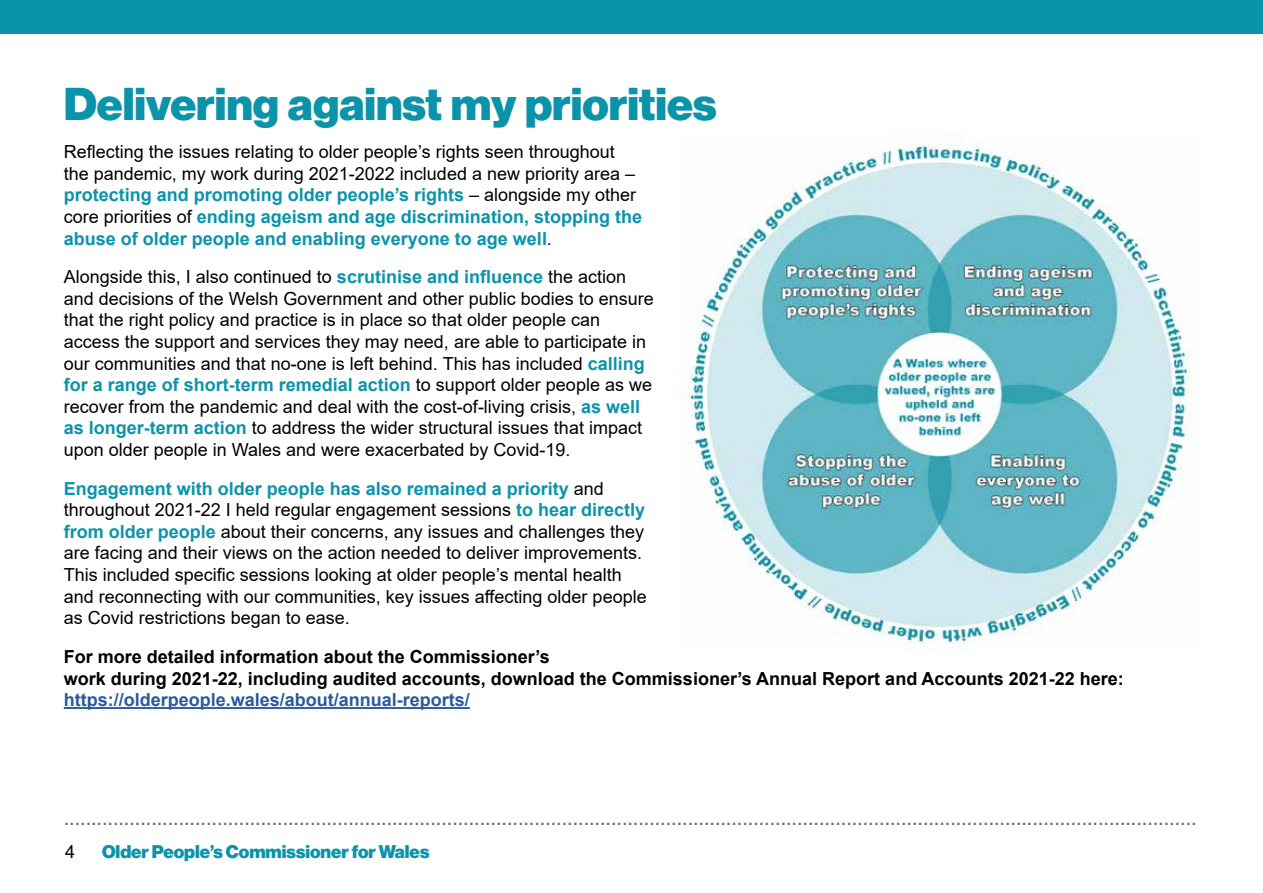
<style>
.page{position:relative;width:1263px;height:893px;background:#fff}
.page>*{position:absolute;margin:0;border:0;box-sizing:border-box;transform-origin:0 0}
.t1{font:45px "N Haas Grotesk DS Pro 95 Blk";color:#0b93aa}
.t2{font:24px "Arial Narrow";color:#616260}
.t3{font:18px/21.6px "Arial";color:#000}
.t4{font:700 18px/21.6px "Arial";color:#000}
.t5{font:700 18px "Arial";color:#275b9b}
.t6{font:18px "N Haas Grotesk DS Pro 95 Blk";color:#0b93aa}
.s1{font-weight:700;color:#0b93aa}
</style>
<div class="page">
<div style="left:0;top:0;width:1263px;height:34px;background:#0b93aa"></div>
<hr style="left:64px;top:707px;width:406px;height:2px;background:#275b9b">
<img style="left:680px;top:134px;width:519px;height:519px">
<h1 class="t1" style="left:64px;top:77px;width:654px">Delivering against my priorities</h1>
<p class="t3" style="left:64px;top:141px;width:580px">Reflecting the issues relating to older people’s rights seen throughout the pandemic, my work during 2021-2022 included a new priority area – <span class="s1">protecting and promoting older people’s rights</span> – alongside my other core priorities of <span class="s1">ending ageism and age discrimination, stopping the abuse of older people and enabling everyone to age well</span>.</p>
<p class="t3" style="left:64px;top:266px;width:591px">Alongside this, I also continued to <span class="s1">scrutinise and influence</span> the action and decisions of the Welsh Government and other public bodies to ensure that the right policy and practice is in place so that older people can access the support and services they may need, are able to participate in our communities and that no-one is left behind. This has included <span class="s1">calling for a range of short-term remedial action</span> to support older people as we recover from the pandemic and deal with the cost-of-living crisis, <span class="s1">as well as longer-term action</span> to address the wider structural issues that impact upon older people in Wales and were exacerbated by Covid-19.</p>
<p class="t3" style="left:64px;top:477px;width:584px"><span class="s1">Engagement with older people has also remained a priority</span> and throughout 2021-22 I held regular engagement sessions <span class="s1">to hear directly from older people</span> about their concerns, any issues and challenges they are facing and their views on the action needed to deliver improvements.<br>This included specific sessions looking at older people’s mental health and reconnecting with our communities, key issues affecting older people as Covid restrictions began to ease.</p>
<p class="t4" style="left:64px;top:646px;width:1061px">For more detailed information about the Commissioner’s<br>work during 2021-22, including audited accounts, download the Commissioner’s Annual Report and Accounts 2021-22 here:</p>
<p class="t5" style="left:64px;top:687px;width:408px">https://olderpeople.wales/about/annual-reports/</p>
<p class="t2" style="left:64px;top:799px;width:1134px">...............................................................................................................................................................................................................</p>
<p class="t3" style="left:65px;top:840px;width:12px">4</p>
<p class="t6" style="left:102px;top:841px;width:329px">Older People’s Commissioner for Wales</p>
</div>
